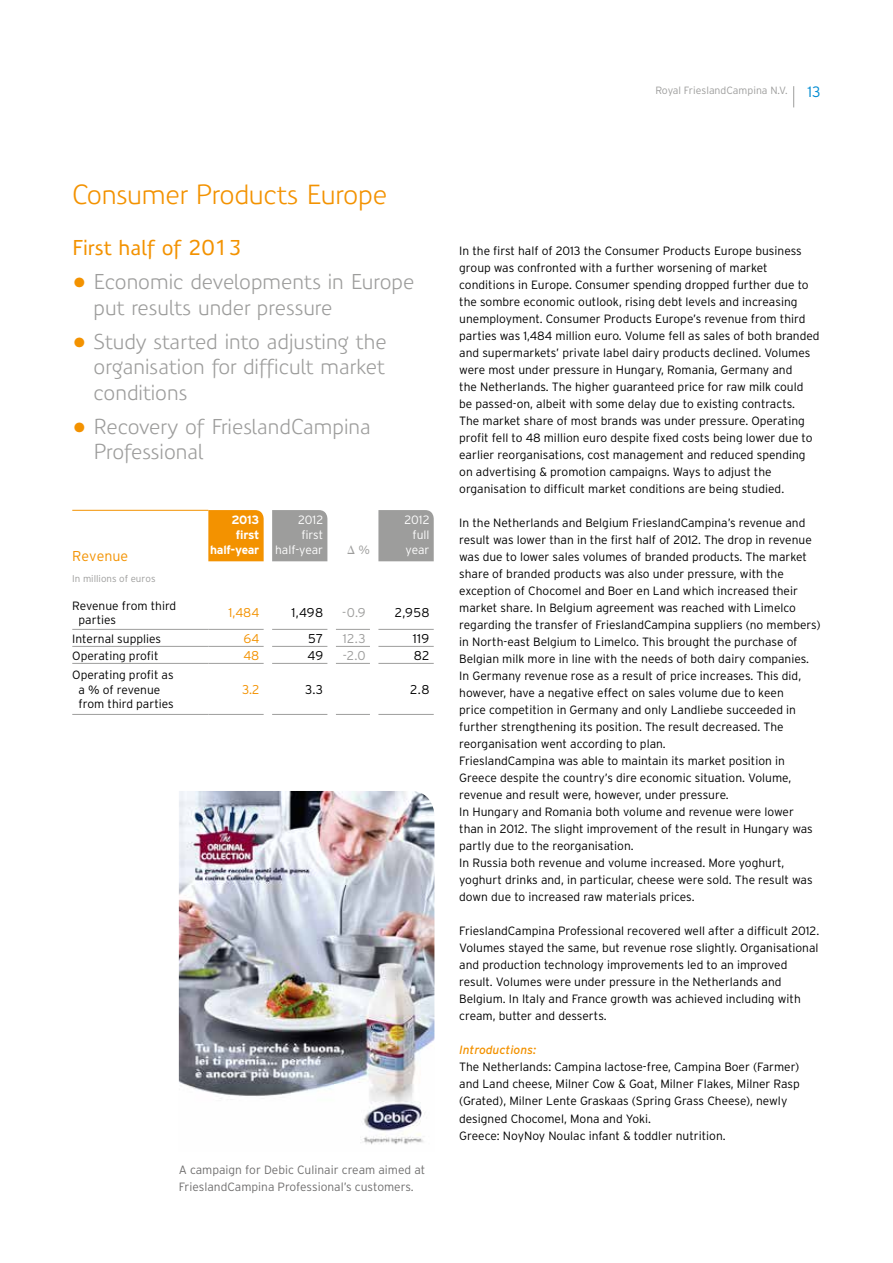
<style>
.page{position:relative;width:893px;height:1263px;background:#fff}
.page>*{position:absolute;margin:0;border:0;box-sizing:border-box;transform-origin:0 0}
.t1{font:27px "Precious Sans";letter-spacing:-.01em;color:#f39200}
.t2{font:21px/25.5px "Precious Sans";color:#9d9d9c}
.t3{font:500 21px "Precious Sans";color:#f39200}
.t4{font:300 15px "Interstate";color:#008bd2}
.t5{font:300 14.25px "Interstate";color:#f39200}
.t6{font:300 12.75px "Interstate";letter-spacing:.015em;color:#000}
.t7{font:300 12.75px "Interstate";letter-spacing:-.005em;color:#f39200}
.t8{font:300 12.75px "Interstate";color:#9d9d9c}
.t9{font:300 12px/17px "Interstate";color:#000}
.t10{font:300 12px/17px "Interstate";color:#706f6f}
.t11{font:300 12px/15px "Interstate";color:#fff;text-align:right}
.t12{font:700 12px/15px "Interstate";letter-spacing:-.02em;color:#fff;text-align:right}
.t13{font:italic 12px "Interstate";color:#f39200}
.t14{font:300 12px "Interstate";color:#9d9d9c}
.t15{font:300 10.5px "Interstate";color:#9d9d9c}
.t16{font:300 9.75px "Interstate";color:#9d9d9c}
.s1{color:#f39200}
</style>
<div class="page">
<img style="left:179px;top:791px;width:255px;height:354px">
<svg style="left:793px;top:86px;width:1px;height:21px"></svg>
<div style="left:208px;top:510px;width:56px;height:51px;background:#f39200"></div>
<div style="left:272px;top:510px;width:55px;height:51px;background:#9d9d9c"></div>
<div style="left:378px;top:510px;width:56px;height:51px;background:#9d9d9c"></div>
<hr style="left:72px;top:510px;width:136px;height:1px;background:#f39200">
<hr style="left:72px;top:629px;width:136px;height:1px;background:#9d9d9c">
<hr style="left:208px;top:629px;width:56px;height:1px;background:#9d9d9c">
<hr style="left:272px;top:629px;width:55px;height:1px;background:#9d9d9c">
<hr style="left:336px;top:629px;width:34px;height:1px;background:#9d9d9c">
<hr style="left:72px;top:646px;width:136px;height:1px;background:#9d9d9c">
<hr style="left:208px;top:646px;width:56px;height:1px;background:#9d9d9c">
<hr style="left:272px;top:646px;width:55px;height:1px;background:#9d9d9c">
<hr style="left:336px;top:646px;width:34px;height:1px;background:#9d9d9c">
<hr style="left:72px;top:663px;width:136px;height:1px;background:#9d9d9c">
<hr style="left:208px;top:663px;width:56px;height:1px;background:#9d9d9c">
<hr style="left:272px;top:663px;width:55px;height:1px;background:#9d9d9c">
<hr style="left:336px;top:663px;width:34px;height:1px;background:#9d9d9c">
<hr style="left:72px;top:714px;width:136px;height:1px;background:#9d9d9c">
<hr style="left:208px;top:714px;width:56px;height:1px;background:#9d9d9c">
<hr style="left:272px;top:714px;width:55px;height:1px;background:#9d9d9c">
<hr style="left:336px;top:714px;width:34px;height:1px;background:#9d9d9c">
<hr style="left:378px;top:714px;width:56px;height:1px;background:#9d9d9c">
<hr style="left:378px;top:629px;width:56px;height:1px;background:#9d9d9c">
<hr style="left:378px;top:646px;width:56px;height:1px;background:#9d9d9c">
<hr style="left:378px;top:663px;width:56px;height:1px;background:#9d9d9c">
<p class="t15" style="left:655px;top:84px;width:134px">Royal FrieslandCampina N.V.</p>
<p class="t4" style="left:808px;top:83px;width:15px">13</p>
<h1 class="t1" style="left:72px;top:177px;width:316px">Consumer Products Europe</h1>
<h2 class="t3" style="left:72px;top:234px;width:171px">First half of 2013</h2>
<h2 class="t2" style="left:94px;top:269px;width:322px;text-indent:-21px"><span class="s1">•</span> Economic developments in Europe put results under pressure</h2>
<h2 class="t2" style="left:94px;top:329px;width:295px;text-align:justify;text-indent:-21px"><span class="s1">•</span> Study started into adjusting the organisation for difficult market conditions</h2>
<h2 class="t2" style="left:94px;top:414px;width:279px;text-indent:-21px"><span class="s1">•</span> Recovery of FrieslandCampina<br>Professional</h2>
<p class="t5" style="left:72px;top:548px;width:57px">Revenue</p>
<p class="t12" style="left:210px;top:513px;width:51px">2013 first half-year</p>
<p class="t11" style="left:275px;top:513px;width:50px">2012 first half-year</p>
<p class="t14" style="left:358px;top:543px;width:13px">%</p>
<p class="t11" style="left:405px;top:513px;width:26px">2012 full year</p>
<p class="t16" style="left:72px;top:573px;width:85px">In millions of euros</p>
<p class="t9" style="left:79px;top:598px;width:99px;line-height:14.4px;text-indent:-6px">Revenue from third parties</p>
<p class="t7" style="left:229px;top:605px;width:32px">1,484</p>
<p class="t6" style="left:291px;top:605px;width:33px">1,498</p>
<p class="t8" style="left:342px;top:605px;width:25px">-0.9</p>
<p class="t6" style="left:395px;top:605px;width:36px">2,958</p>
<p class="t9" style="left:72px;top:630px;width:90px">Internal supplies</p>
<p class="t7" style="left:244px;top:631px;width:17px">64</p>
<p class="t6" style="left:308px;top:631px;width:16px">57</p>
<p class="t8" style="left:343px;top:631px;width:24px">12.3</p>
<p class="t6" style="left:413px;top:631px;width:18px">119</p>
<p class="t9" style="left:72px;top:647px;width:88px">Operating profit</p>
<p class="t7" style="left:243px;top:648px;width:17px">48</p>
<p class="t6" style="left:307px;top:648px;width:17px">49</p>
<p class="t8" style="left:343px;top:648px;width:24px">-2.0</p>
<p class="t6" style="left:414px;top:648px;width:17px">82</p>
<p class="t9" style="left:72px;top:668px;width:103px;line-height:14.4px;text-align:center">Operating profit as a % of revenue from third parties</p>
<p class="t7" style="left:242px;top:682px;width:19px">3.2</p>
<p class="t6" style="left:305px;top:682px;width:20px">3.3</p>
<p class="t6" style="left:410px;top:682px;width:21px">2.8</p>
<p class="t10" style="left:179px;top:1161px;width:248px">A campaign for Debic Culinair cream aimed at<br>FrieslandCampina Professional’s customers.</p>
<p class="t9" style="left:459px;top:242px;width:362px">In the first half of 2013 the Consumer Products Europe business group was confronted with a further worsening of market conditions in Europe. Consumer spending dropped further due to the sombre economic outlook, rising debt levels and increasing unemployment. Consumer Products Europe’s revenue from third parties was 1,484 million euro. Volume fell as sales of both branded and supermarkets’ private label dairy products declined. Volumes were most under pressure in Hungary, Romania, Germany and<br>the Netherlands. The higher guaranteed price for raw milk could<br>be passed-on, albeit with some delay due to existing contracts.<br>The market share of most brands was under pressure. Operating profit fell to 48 million euro despite fixed costs being lower due to earlier reorganisations, cost management and reduced spending on advertising &amp; promotion campaigns. Ways to adjust the organisation to difficult market conditions are being studied.</p>
<p class="t9" style="left:459px;top:514px;width:363px">In the Netherlands and Belgium FrieslandCampina’s revenue and result was lower than in the first half of 2012. The drop in revenue was due to lower sales volumes of branded products. The market share of branded products was also under pressure, with the exception of Chocomel and Boer en Land which increased their market share. In Belgium agreement was reached with Limelco regarding the transfer of FrieslandCampina suppliers (no members) in North-east Belgium to Limelco. This brought the purchase of Belgian milk more in line with the needs of both dairy companies.<br>In Germany revenue rose as a result of price increases. This did, however, have a negative effect on sales volume due to keen<br>price competition in Germany and only Landliebe succeeded in further strengthening its position. The result decreased. The reorganisation went according to plan.<br>FrieslandCampina was able to maintain its market position in Greece despite the country’s dire economic situation. Volume, revenue and result were, however, under pressure.<br>In Hungary and Romania both volume and revenue were lower than in 2012. The slight improvement of the result in Hungary was partly due to the reorganisation.<br>In Russia both revenue and volume increased. More yoghurt, yoghurt drinks and, in particular, cheese were sold. The result was down due to increased raw materials prices.</p>
<p class="t9" style="left:459px;top:923px;width:362px">FrieslandCampina Professional recovered well after a difficult 2012.<br>Volumes stayed the same, but revenue rose slightly. Organisational and production technology improvements led to an improved result. Volumes were under pressure in the Netherlands and Belgium. In Italy and France growth was achieved including with cream, butter and desserts.</p>
<p class="t13" style="left:459px;top:1043px;width:78px">Introductions:</p>
<p class="t9" style="left:459px;top:1059px;width:342px">The Netherlands: Campina lactose-free, Campina Boer (Farmer) and Land cheese, Milner Cow &amp; Goat, Milner Flakes, Milner Rasp (Grated), Milner Lente Graskaas (Spring Grass Cheese), newly designed Chocomel, Mona and Yoki.<br>Greece: NoyNoy Noulac infant &amp; toddler nutrition.</p>
</div>
